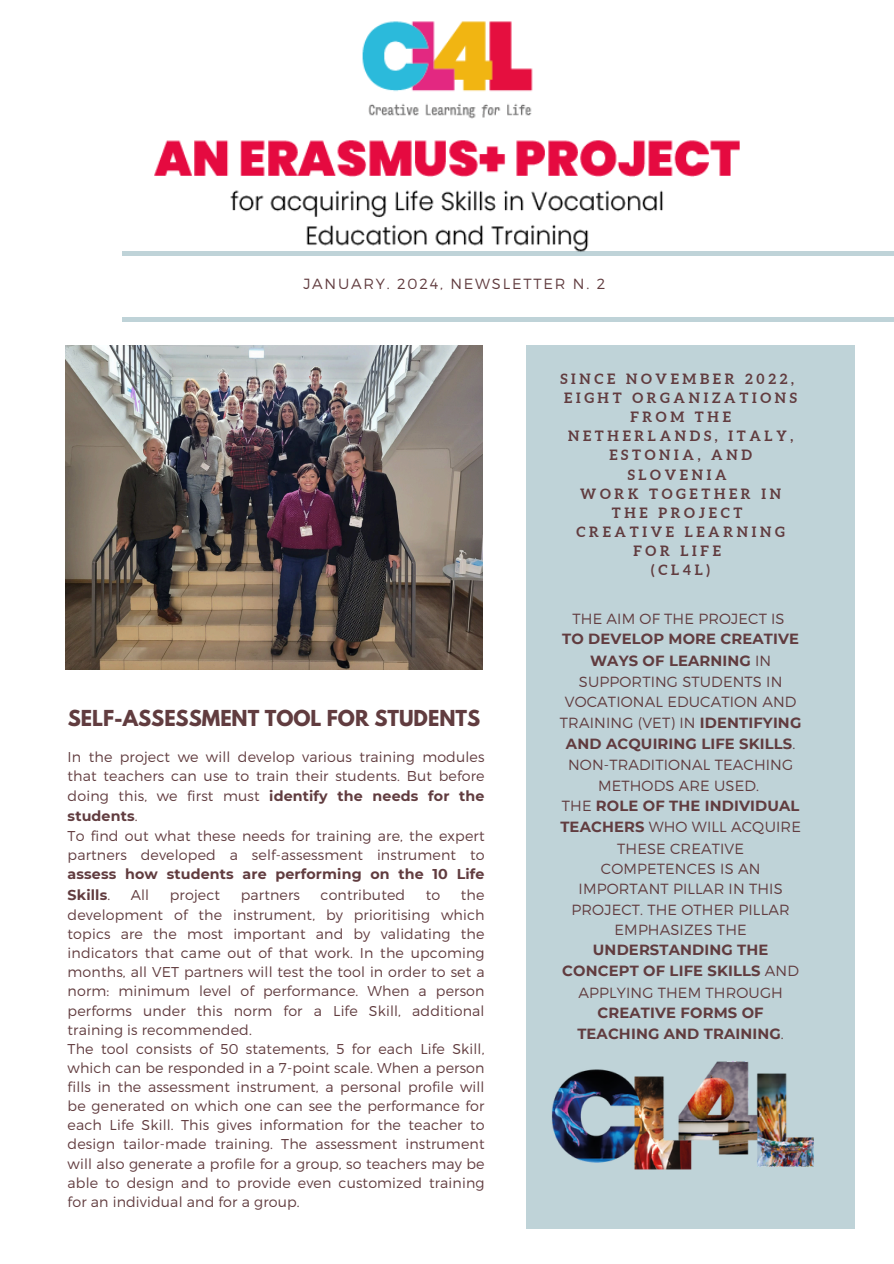
<style>
.page{position:relative;width:894px;height:1264px;background:#fff}
.page>*{position:absolute;margin:0;border:0;box-sizing:border-box;transform-origin:0 0}
.t1{font:700 19.5px "League Spartan";color:#613c3f}
.t2{font:300 14.7px/20.7px "Montserrat";letter-spacing:.01em;color:#613c3f;text-align:center}
.t3{font:300 14.7px "Montserrat";letter-spacing:.12em;color:#613c3f}
.t4{font:300 14.25px/19.2px "Montserrat";letter-spacing:.01em;color:#613c3f;text-align:justify}
.t5{font:700 14.25px/19.2px "Aleo";letter-spacing:.26em;color:#613c3f;text-align:center}
.s1{font-weight:700}
</style>
<div class="page">
<hr style="left:122px;top:252px;width:771px;height:3px;background:#bfd3d8">
<hr style="left:122px;top:318px;width:771px;height:3px;background:#bfd3d8">
<div style="left:527px;top:345px;width:327px;height:883px;background:#bfd3d8"></div>
<img style="left:128px;top:21px;width:638px;height:235px">
<img style="left:551px;top:1061px;width:263px;height:109px">
<img style="left:65px;top:345px;width:417px;height:324px">
<p class="t3" style="left:303px;top:274px;width:303px">JANUARY. 2024, NEWSLETTER N. 2</p>
<p class="t1" style="left:68px;top:708px;width:414px">SELF-ASSESSMENT TOOL FOR STUDENTS</p>
<h1 class="t4" style="left:68px;top:746px;width:418px">In the project we will develop various training modules that teachers can use to train their students. But before doing this, we first must <span class="s1">identify the needs for the students</span>.</h1>
<p class="t4" style="left:68px;top:825px;width:418px">To find out what these needs for training are, the expert partners developed a self-assessment instrument to <span class="s1">assess how students are performing on the 10 Life Skills</span>.</p>
<p class="t4" style="left:68px;top:884px;width:418px;text-indent:393px">the development of the instrument, by prioritising which topics are the most important and by validating the indicators that came out of that work. In the upcoming months, all VET partners will test the tool in order to set a norm: minimum level of performance. When a person performs under this norm for a Life Skill, additional training is recommended.</p>
<p class="t4" style="left:68px;top:1038px;width:418px">The tool consists of 50 statements, 5 for each Life Skill, which can be responded in a 7-point scale. When a person fills in the assessment instrument, a personal profile will be generated on which one can see the performance for each Life Skill. This gives information for the teacher to design tailor-made training. The assessment instrument will also generate a profile for a group, so teachers may be able to design and to provide even customized training for an individual and for a group.</p>
<p class="t4" style="left:131px;top:884px;width:20px">All</p>
<p class="t4" style="left:170px;top:884px;width:52px">project</p>
<p class="t4" style="left:241px;top:884px;width:61px">partners</p>
<p class="t4" style="left:320px;top:884px;width:86px">contributed</p>
<p class="t4" style="left:425px;top:884px;width:16px">to</p>
<p class="t5" style="left:560px;top:369px;width:238px">SINCE NOVEMBER 2022,<br>EIGHT ORGANIZATIONS<br>FROM THE<br>NETHERLANDS, ITALY,<br>ESTONIA, AND<br>SLOVENIA<br>WORK TOGETHER IN<br>THE PROJECT<br>CREATIVE LEARNING<br>FOR LIFE<br>(CL4L)</p>
<p class="t2" style="left:560px;top:608px;width:243px">THE AIM OF THE PROJECT IS<br><span class="s1">TO DEVELOP MORE CREATIVE<br>WAYS OF LEARNING</span> IN<br>SUPPORTING STUDENTS IN<br>VOCATIONAL EDUCATION AND<br>TRAINING (VET) IN <span class="s1">IDENTIFYING<br>AND ACQUIRING LIFE SKILLS</span>.<br>NON-TRADITIONAL TEACHING<br>METHODS ARE USED.<br>THE <span class="s1">ROLE OF THE INDIVIDUAL<br>TEACHERS</span> WHO WILL ACQUIRE<br>THESE CREATIVE<br>COMPETENCES IS AN<br>IMPORTANT PILLAR IN THIS<br>PROJECT. THE OTHER PILLAR<br>EMPHASIZES THE<br><span class="s1">UNDERSTANDING THE<br>CONCEPT OF LIFE SKILLS</span> AND<br>APPLYING THEM THROUGH<br><span class="s1">CREATIVE FORMS OF<br>TEACHING AND TRAINING</span>.</p>
</div>
